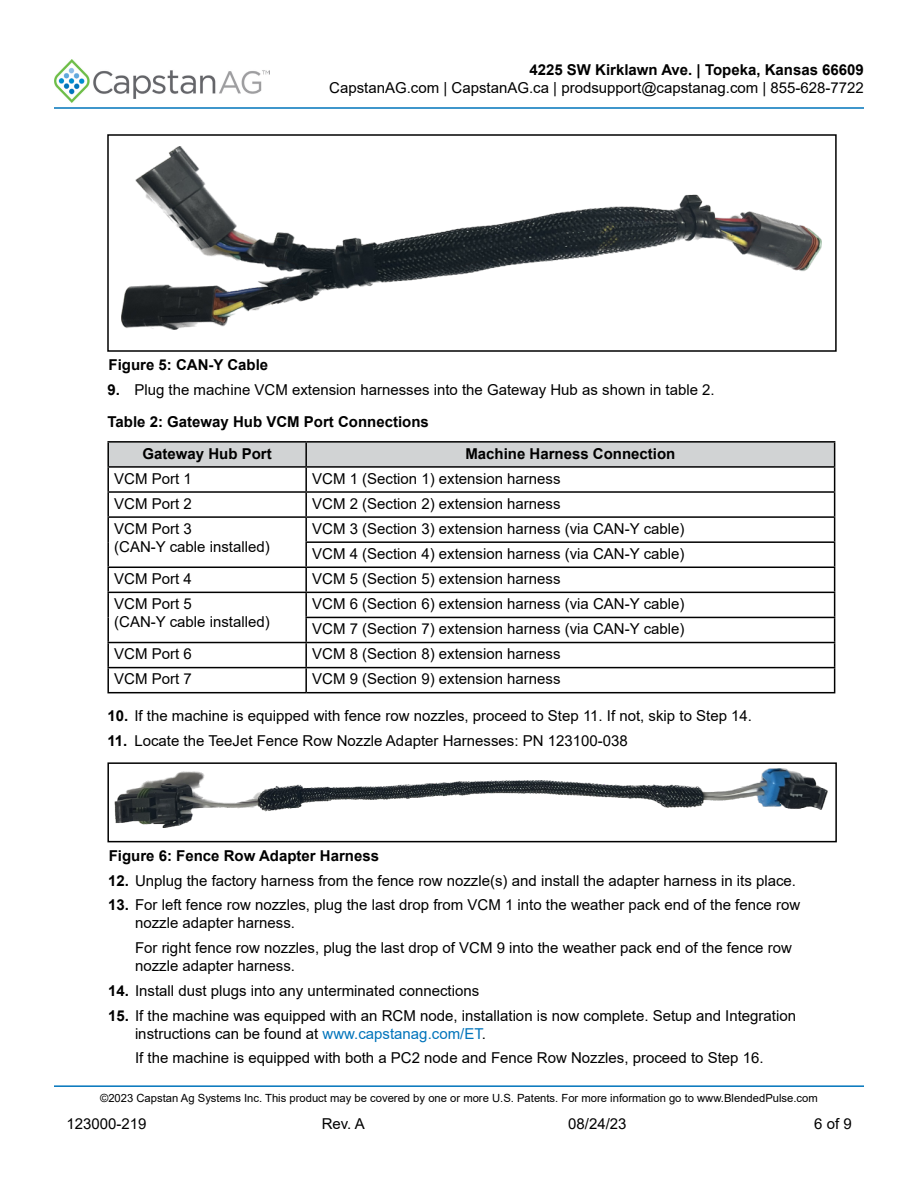
<style>
.page{position:relative;width:918px;height:1188px;background:#fff}
.page>*{position:absolute;margin:0;border:0;box-sizing:border-box;transform-origin:0 0}
.t1{font:15px/18px "Arial";color:#000}
.t2{font:700 15px "Arial";color:#000}
.t3{font:11.25px "Arial";color:#000}
.s1{font-weight:700}
.s2{color:#0074bb}
</style>
<div class="page">
<img style="left:54px;top:60px;width:216px;height:42px">
<hr style="left:54px;top:107px;width:810px;height:2px;background:#0074bb">
<hr style="left:54px;top:1085px;width:810px;height:2px;background:#0074bb">
<hr style="left:107px;top:441px;width:199px;height:2px;background:#000">
<hr style="left:107px;top:443px;width:2px;height:23px;background:#000">
<hr style="left:306px;top:441px;width:529px;height:2px;background:#000">
<hr style="left:107px;top:466px;width:199px;height:2px;background:#000">
<hr style="left:107px;top:468px;width:2px;height:23px;background:#000">
<hr style="left:107px;top:491px;width:199px;height:2px;background:#000">
<hr style="left:107px;top:493px;width:2px;height:23px;background:#000">
<hr style="left:107px;top:516px;width:199px;height:2px;background:#000">
<hr style="left:107px;top:518px;width:2px;height:24px;background:#000">
<hr style="left:107px;top:542px;width:2px;height:25px;background:#000">
<hr style="left:107px;top:567px;width:199px;height:1px;background:#000">
<hr style="left:107px;top:568px;width:2px;height:24px;background:#000">
<hr style="left:107px;top:592px;width:199px;height:1px;background:#000">
<hr style="left:107px;top:593px;width:2px;height:24px;background:#000">
<hr style="left:107px;top:617px;width:2px;height:25px;background:#000">
<hr style="left:107px;top:642px;width:199px;height:1px;background:#000">
<hr style="left:107px;top:643px;width:2px;height:24px;background:#000">
<hr style="left:107px;top:667px;width:199px;height:1px;background:#000">
<hr style="left:107px;top:668px;width:2px;height:24px;background:#000">
<svg style="left:108px;top:442px;width:727px;height:250px"></svg>
<hr style="left:107px;top:692px;width:199px;height:1px;background:#000">
<hr style="left:306px;top:692px;width:529px;height:1px;background:#000">
<img style="left:122px;top:147px;width:700px;height:183px">
<img style="left:115px;top:768px;width:713px;height:60px">
<div style="left:107px;top:762px;width:730px;height:80px;border:2px solid #000"></div>
<p class="t2" style="left:529px;top:60px;width:336px">4225 SW Kirklawn Ave. | Topeka, Kansas 66609</p>
<p class="t1" style="left:329px;top:79px;width:536px">CapstanAG.com | CapstanAG.ca | prodsupport@capstanag.com | 855-628-7722</p>
<p class="t2" style="left:109px;top:354px;width:161px">Figure 5: CAN-Y Cable</p>
<p class="t1" style="left:107px;top:381px;width:609px"><span class="s1">9.</span> Plug the machine VCM extension harnesses into the Gateway Hub as shown in table 2.</p>
<p class="t2" style="left:107px;top:411px;width:323px">Table 2: Gateway Hub VCM Port Connections</p>
<p class="t2" style="left:143px;top:443px;width:131px">Gateway Hub Port</p>
<p class="t2" style="left:465px;top:443px;width:212px">Machine Harness Connection</p>
<p class="t1" style="left:114px;top:469px;width:79px">VCM Port 1</p>
<p class="t1" style="left:312px;top:469px;width:250px">VCM 1 (Section 1) extension harness</p>
<p class="t1" style="left:114px;top:495px;width:79px">VCM Port 2</p>
<p class="t1" style="left:312px;top:495px;width:250px">VCM 2 (Section 2) extension harness</p>
<p class="t1" style="left:114px;top:520px;width:157px">VCM Port 3<br>(CAN-Y cable installed)</p>
<p class="t1" style="left:312px;top:516px;width:374px;line-height:25px">VCM 3 (Section 3) extension harness (via CAN-Y cable)<br>VCM 4 (Section 4) extension harness (via CAN-Y cable)</p>
<p class="t1" style="left:114px;top:570px;width:79px">VCM Port 4</p>
<p class="t1" style="left:312px;top:570px;width:250px">VCM 5 (Section 5) extension harness</p>
<p class="t1" style="left:114px;top:595px;width:157px">VCM Port 5<br>(CAN-Y cable installed)</p>
<p class="t1" style="left:312px;top:591px;width:374px;line-height:25px">VCM 6 (Section 6) extension harness (via CAN-Y cable)<br>VCM 7 (Section 7) extension harness (via CAN-Y cable)</p>
<p class="t1" style="left:114px;top:645px;width:79px">VCM Port 6</p>
<p class="t1" style="left:312px;top:645px;width:250px">VCM 8 (Section 8) extension harness</p>
<p class="t1" style="left:114px;top:670px;width:79px">VCM Port 7</p>
<p class="t1" style="left:312px;top:670px;width:250px">VCM 9 (Section 9) extension harness</p>
<p class="t1" style="left:107px;top:707px;width:646px"><span class="s1">10.</span> If the machine is equipped with fence row nozzles, proceed to Step 11. If not, skip to Step 14.</p>
<p class="t1" style="left:107px;top:731px;width:522px"><span class="s1">11.</span> Locate the TeeJet Fence Row Nozzle Adapter Harnesses: PN 123100-038</p>
<p class="t2" style="left:109px;top:845px;width:272px">Figure 6: Fence Row Adapter Harness</p>
<p class="t1" style="left:108px;top:871px;width:690px"><span class="s1">12.</span> Unplug the factory harness from the fence row nozzle(s) and install the adapter harness in its place.</p>
<p class="t1" style="left:135px;top:896px;width:667px;text-indent:-27px"><span class="s1">13.</span> For left fence row nozzles, plug the last drop from VCM 1 into the weather pack end of the fence row nozzle adapter harness.</p>
<p class="t1" style="left:135px;top:939px;width:658px">For right fence row nozzles, plug the last drop of VCM 9 into the weather pack end of the fence row nozzle adapter harness.</p>
<p class="t1" style="left:108px;top:981px;width:373px"><span class="s1">14.</span> Install dust plugs into any unterminated connections</p>
<p class="t1" style="left:135px;top:1006px;width:663px;text-indent:-27px"><span class="s1">15.</span> If the machine was equipped with an RCM node, installation is now complete. Setup and Integration instructions can be found at <span class="s2">www.capstanag.com/ET</span>.</p>
<p class="t1" style="left:135px;top:1049px;width:630px">If the machine is equipped with both a PC2 node and Fence Row Nozzles, proceed to Step 16.</p>
<p class="t3" style="left:100px;top:1090px;width:719px">©2023 Capstan Ag Systems Inc. This product may be covered by one or more U.S. Patents. For more information go to www.BlendedPulse.com</p>
<p class="t1" style="left:66px;top:1114px;width:82px">123000-219</p>
<p class="t1" style="left:322px;top:1114px;width:44px">Rev. A</p>
<p class="t1" style="left:568px;top:1114px;width:60px">08/24/23</p>
<p class="t1" style="left:814px;top:1114px;width:39px">6 of 9</p>
</div>
